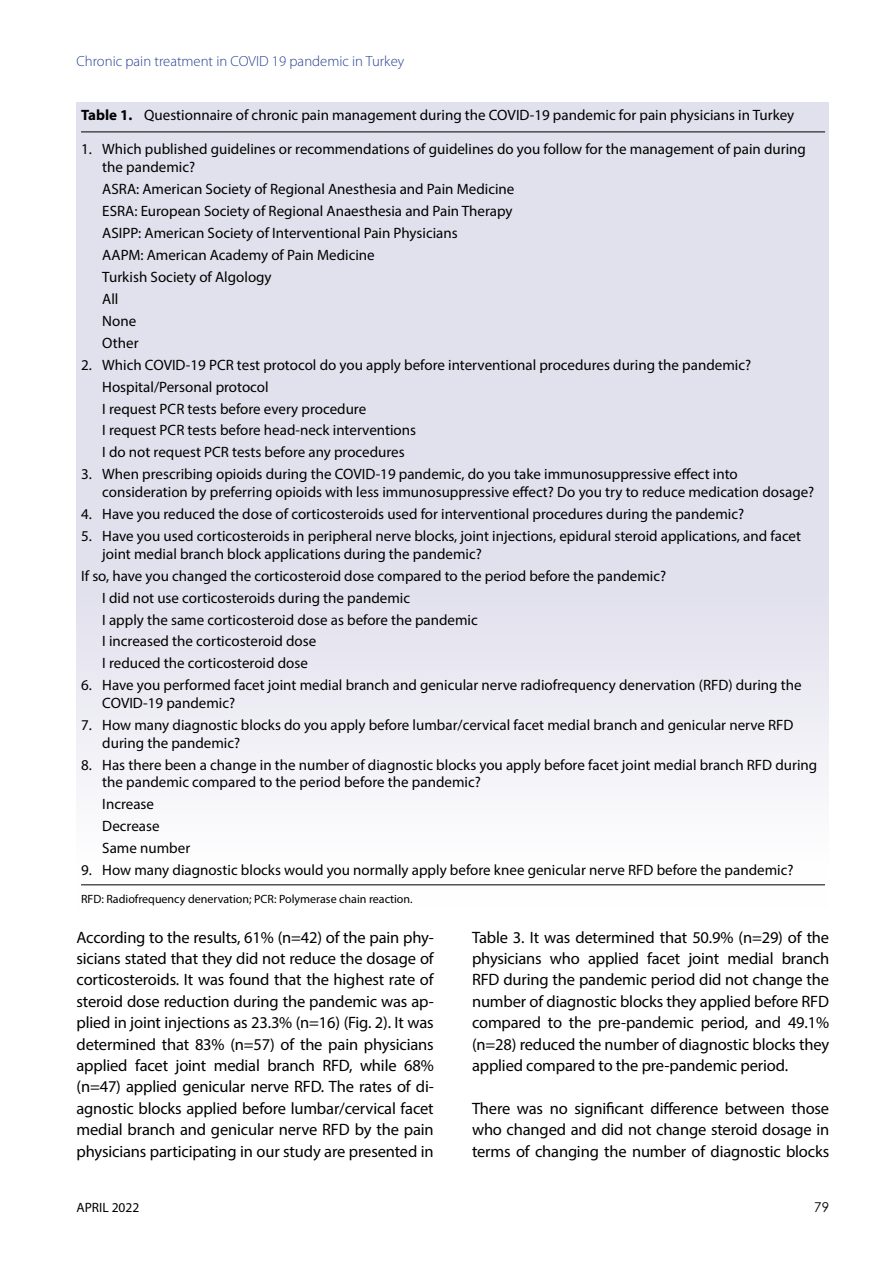
<style>
.page{position:relative;width:893px;height:1263px;background:#fff}
.page>*{position:absolute;margin:0;border:0;box-sizing:border-box;transform-origin:0 0}
.t1{font:16.5px/21.5px "Myriad Pro";letter-spacing:-.01em;color:#000;text-align:justify}
.t2{font:15px/21.9px "Myriad Pro";color:#000}
.t3{font:300 14.7px "Myriad Pro";color:#25408f}
.t4{font:13.5px "Myriad Pro";color:#000}
.t5{font:13.5px "Century Gothic";color:#000}
.t6{font:12px "Myriad Pro";color:#000}
.s1{font-weight:700}
</style>
<div class="page">
<div style="left:77px;top:102px;width:752px;height:807px;background:linear-gradient(to bottom,#d9d8e8,#f6f5f9)"></div>
<hr style="left:81px;top:884px;width:744px;height:1px;background:#000">
<hr style="left:81px;top:132px;width:744px;height:1px;background:#000">
<p class="t3" style="left:77px;top:53px;width:329px">Chronic pain treatment in COVID 19 pandemic in Turkey</p>
<p class="t2" style="left:81px;top:103px;width:715px"><span class="s1">Table 1.</span> Questionnaire of chronic pain management during the COVID-19 pandemic for pain physicians in Turkey</p>
<p class="t2" style="left:102px;top:140px;width:705px;line-height:17.7px;text-indent:-21px">1. Which published guidelines or recommendations of guidelines do you follow for the management of pain during the pandemic?</p>
<p class="t2" style="left:102px;top:178px;width:414px">ASRA: American Society of Regional Anesthesia and Pain Medicine ESRA: European Society of Regional Anaesthesia and Pain Therapy ASIPP: American Society of Interventional Pain Physicians<br>AAPM: American Academy of Pain Medicine<br>Turkish Society of Algology<br>All<br>None<br>Other</p>
<p class="t2" style="left:102px;top:353px;width:650px;text-indent:-21px">2. Which COVID-19 PCR test protocol do you apply before interventional procedures during the pandemic?<br>Hospital/Personal protocol<br>I request PCR tests before every procedure<br>I request PCR tests before head-neck interventions<br>I do not request PCR tests before any procedures</p>
<p class="t2" style="left:102px;top:465px;width:713px;line-height:17.7px;text-indent:-21px">3. When prescribing opioids during the COVID-19 pandemic, do you take immunosuppressive effect into consideration by preferring opioids with less immunosuppressive effect? Do you try to reduce medication dosage?</p>
<p class="t2" style="left:81px;top:503px;width:665px">4. Have you reduced the dose of corticosteroids used for interventional procedures during the pandemic?</p>
<p class="t2" style="left:102px;top:527px;width:700px;line-height:17.7px;text-indent:-21px">5. Have you used corticosteroids in peripheral nerve blocks, joint injections, epidural steroid applications, and facet joint medial branch block applications during the pandemic?</p>
<p class="t2" style="left:102px;top:564px;width:565px;text-indent:-21px">If so, have you changed the corticosteroid dose compared to the period before the pandemic?<br>I did not use corticosteroids during the pandemic<br>I apply the same corticosteroid dose as before the pandemic<br>I increased the corticosteroid dose<br>I reduced the corticosteroid dose</p>
<p class="t2" style="left:102px;top:676px;width:701px;line-height:17.7px;text-indent:-21px">6. Have you performed facet joint medial branch and genicular nerve radiofrequency denervation (RFD) during the<br>COVID-19 pandemic?</p>
<p class="t2" style="left:102px;top:716px;width:693px;line-height:17.7px;text-indent:-21px">7. How many diagnostic blocks do you apply before lumbar/cervical facet medial branch and genicular nerve RFD during the pandemic?</p>
<p class="t2" style="left:102px;top:755px;width:716px;line-height:17.7px;text-indent:-21px">8. Has there been a change in the number of diagnostic blocks you apply before facet joint medial branch RFD during the pandemic compared to the period before the pandemic?</p>
<p class="t2" style="left:102px;top:793px;width:89px">Increase<br>Decrease<br>Same number</p>
<p class="t2" style="left:81px;top:859px;width:714px">9. How many diagnostic blocks would you normally apply before knee genicular nerve RFD before the pandemic?</p>
<p class="t6" style="left:81px;top:891px;width:333px">RFD: Radiofrequency denervation; PCR: Polymerase chain reaction.</p>
<p class="t1" style="left:77px;top:926px;width:359px">According to the results, 61% (n=42) of the pain phy&shy;sicians stated that they did not reduce the dosage of corticosteroids. It was found that the highest rate of steroid dose reduction during the pandemic was ap&shy;plied in joint injections as 23.3% (n=16) (Fig. 2). It was determined that 83% (n=57) of the pain physicians applied facet joint medial branch RFD, while 68% (n=47) applied genicular nerve RFD. The rates of di&shy;agnostic blocks applied before lumbar/cervical facet medial branch and genicular nerve RFD by the pain physicians participating in our study are presented in</p>
<p class="t1" style="left:472px;top:926px;width:359px">Table 3. It was determined that 50.9% (n=29) of the physicians who applied facet joint medial branch RFD during the pandemic period did not change the number of diagnostic blocks they applied before RFD compared to the pre-pandemic period, and 49.1% (n=28) reduced the number of diagnostic blocks they applied compared to the pre-pandemic period.</p>
<p class="t1" style="left:472px;top:1097px;width:359px">There was no significant difference between those who changed and did not change steroid dosage in terms of changing the number of diagnostic blocks</p>
<p class="t4" style="left:77px;top:1199px;width:64px">APRIL 2022</p>
<p class="t5" style="left:814px;top:1199px;width:16px">79</p>
</div>
